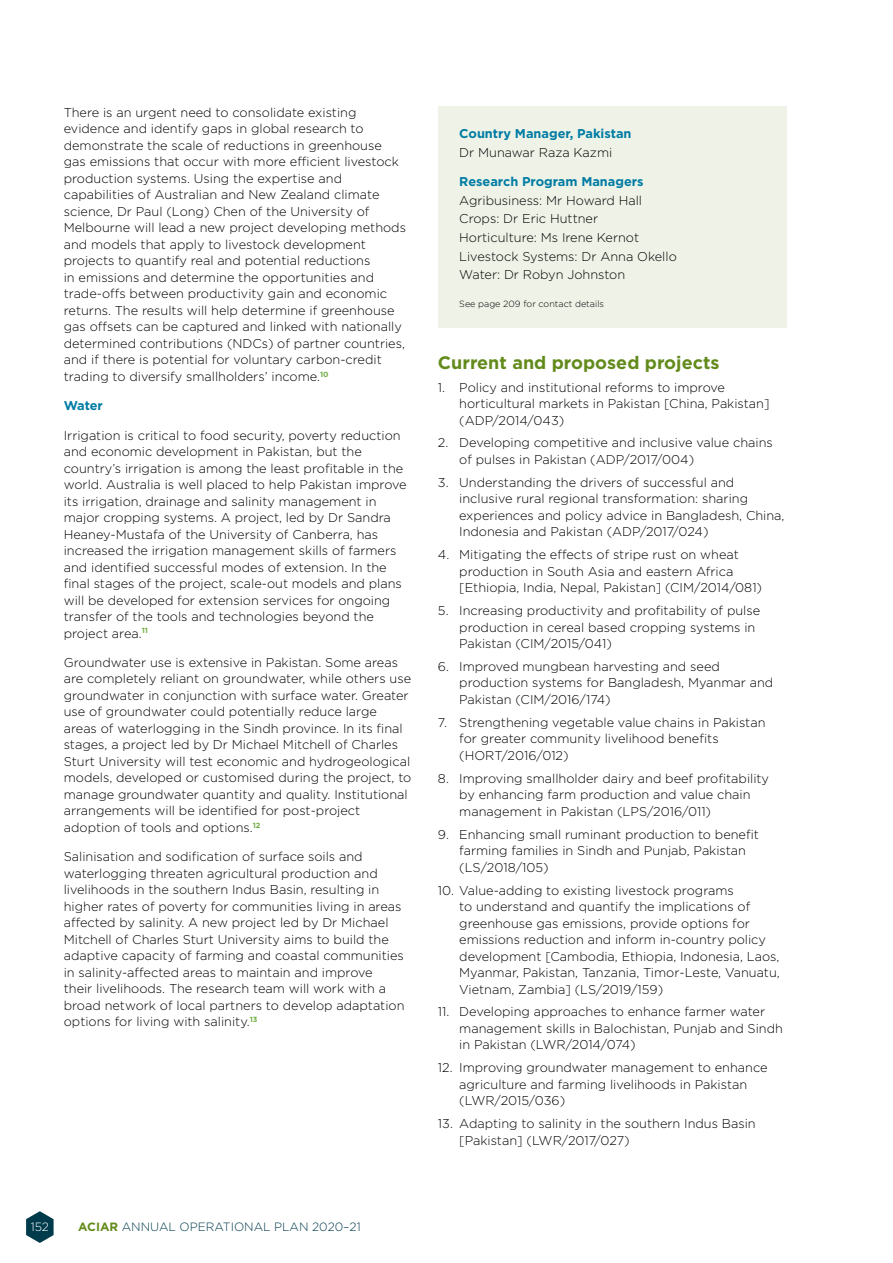
<style>
.page{position:relative;width:893px;height:1263px;background:#fff}
.page>*{position:absolute;margin:0;border:0;box-sizing:border-box;transform-origin:0 0}
.t1{font:700 18px "Gotham";color:#638b1c}
.t2{font:300 12.75px/16.5px "Gotham";color:#000}
.t3{font:700 12.75px "Gotham";color:#007ca4}
.t4{font:12px "Gotham Light 2";color:#003b4c}
.t5{font:300 12px "Gotham";color:#fff}
.t6{font:300 9px "Gotham";color:#000}
.s1{font-family:"Gotham Bold 2";color:#638b1c}
</style>
<div class="page">
<svg style="left:26px;top:1211px;width:28px;height:32px"></svg>
<div style="left:438px;top:106px;width:349px;height:222px;background:#eef2e7"></div>
<p class="t2" style="left:64px;top:104px;width:344px">There is an urgent need to consolidate existing evidence and identify gaps in global research to demonstrate the scale of reductions in greenhouse gas emissions that occur with more efficient livestock production systems. Using the expertise and capabilities of Australian and New Zealand climate science, Dr Paul (Long) Chen of the University of Melbourne will lead a new project developing methods and models that apply to livestock development projects to quantify real and potential reductions<br>in emissions and determine the opportunities and trade-offs between productivity gain and economic returns. The results will help determine if greenhouse gas offsets can be captured and linked with nationally determined contributions (NDCs) of partner countries, and if there is potential for voluntary carbon-credit trading to diversify smallholders’ income.<sup>10</sup></p>
<p class="t3" style="left:64px;top:398px;width:41px">Water</p>
<p class="t2" style="left:64px;top:427px;width:344px">Irrigation is critical to food security, poverty reduction and economic development in Pakistan, but the country’s irrigation is among the least profitable in the world. Australia is well placed to help Pakistan improve its irrigation, drainage and salinity management in major cropping systems. A project, led by Dr Sandra Heaney-Mustafa of the University of Canberra, has increased the irrigation management skills of farmers and identified successful modes of extension. In the final stages of the project, scale-out models and plans will be developed for extension services for ongoing transfer of the tools and technologies beyond the project area.<sup>11</sup></p>
<p class="t2" style="left:64px;top:654px;width:349px">Groundwater use is extensive in Pakistan. Some areas are completely reliant on groundwater, while others use groundwater in conjunction with surface water. Greater use of groundwater could potentially reduce large areas of waterlogging in the Sindh province. In its final stages, a project led by Dr Michael Mitchell of Charles Sturt University will test economic and hydrogeological models, developed or customised during the project, to manage groundwater quantity and quality. Institutional arrangements will be identified for post-project adoption of tools and options.<sup>12</sup></p>
<p class="t2" style="left:64px;top:848px;width:342px">Salinisation and sodification of surface soils and waterlogging threaten agricultural production and livelihoods in the southern Indus Basin, resulting in higher rates of poverty for communities living in areas affected by salinity. A new project led by Dr Michael Mitchell of Charles Sturt University aims to build the adaptive capacity of farming and coastal communities in salinity-affected areas to maintain and improve<br>their livelihoods. The research team will work with a broad network of local partners to develop adaptation options for living with salinity.<sup>13</sup></p>
<p class="t3" style="left:459px;top:126px;width:174px">Country Manager, Pakistan</p>
<p class="t2" style="left:459px;top:144px;width:155px">Dr Munawar Raza Kazmi</p>
<p class="t3" style="left:459px;top:174px;width:186px">Research Program Managers</p>
<p class="t2" style="left:459px;top:191px;width:219px;line-height:18.6px">Agribusiness: Mr Howard Hall<br>Crops: Dr Eric Huttner<br>Horticulture: Ms Irene Kernot<br>Livestock Systems: Dr Anna Okello<br>Water: Dr Robyn Johnston</p>
<p class="t6" style="left:459px;top:299px;width:146px">See page 209 for contact details</p>
<h1 class="t1" style="left:438px;top:352px;width:283px">Current and proposed projects</h1>
<p class="t2" style="left:459px;top:379px;width:312px;text-indent:-21px">1. Policy and institutional reforms to improve horticultural markets in Pakistan [China, Pakistan] (ADP/2014/043)</p>
<p class="t2" style="left:459px;top:434px;width:315px;text-indent:-21px">2. Developing competitive and inclusive value chains of pulses in Pakistan (ADP/2017/004)</p>
<p class="t2" style="left:459px;top:474px;width:327px;text-indent:-21px">3. Understanding the drivers of successful and inclusive rural regional transformation: sharing experiences and policy advice in Bangladesh, China, Indonesia and Pakistan (ADP/2017/024)</p>
<p class="t2" style="left:459px;top:546px;width:304px;text-indent:-21px">4. Mitigating the effects of stripe rust on wheat production in South Asia and eastern Africa [Ethiopia, India, Nepal, Pakistan] (CIM/2014/081)</p>
<p class="t2" style="left:459px;top:602px;width:302px;text-indent:-21px">5. Increasing productivity and profitability of pulse production in cereal based cropping systems in<br>Pakistan (CIM/2015/041)</p>
<p class="t2" style="left:459px;top:658px;width:316px;text-indent:-21px">6. Improved mungbean harvesting and seed production systems for Bangladesh, Myanmar and<br>Pakistan (CIM/2016/174)</p>
<p class="t2" style="left:459px;top:714px;width:308px;text-indent:-21px">7. Strengthening vegetable value chains in Pakistan for greater community livelihood benefits (HORT/2016/012)</p>
<p class="t2" style="left:459px;top:770px;width:311px;text-indent:-21px">8. Improving smallholder dairy and beef profitability by enhancing farm production and value chain management in Pakistan (LPS/2016/011)</p>
<p class="t2" style="left:459px;top:826px;width:301px;text-indent:-21px">9. Enhancing small ruminant production to benefit farming families in Sindh and Punjab, Pakistan (LS/2018/105)</p>
<p class="t2" style="left:459px;top:881px;width:322px;text-indent:-21px">10. Value-adding to existing livestock programs<br>to understand and quantify the implications of greenhouse gas emissions, provide options for emissions reduction and inform in-country policy development [Cambodia, Ethiopia, Indonesia, Laos, Myanmar, Pakistan, Tanzania, Timor-Leste, Vanuatu, Vietnam, Zambia] (LS/2019/159)</p>
<p class="t2" style="left:459px;top:1003px;width:325px;text-indent:-21px">11. Developing approaches to enhance farmer water management skills in Balochistan, Punjab and Sindh in Pakistan (LWR/2014/074)</p>
<p class="t2" style="left:459px;top:1059px;width:310px;text-indent:-21px">12. Improving groundwater management to enhance agriculture and farming livelihoods in Pakistan (LWR/2015/036)</p>
<p class="t2" style="left:459px;top:1115px;width:298px;text-indent:-21px">13. Adapting to salinity in the southern Indus Basin [Pakistan] (LWR/2017/027)</p>
<p class="t5" style="left:31px;top:1220px;width:20px">152</p>
<p class="t4" style="left:78px;top:1220px;width:284px"><span class="s1">ACIAR</span> ANNUAL OPERATIONAL PLAN 2020–21</p>
</div>
